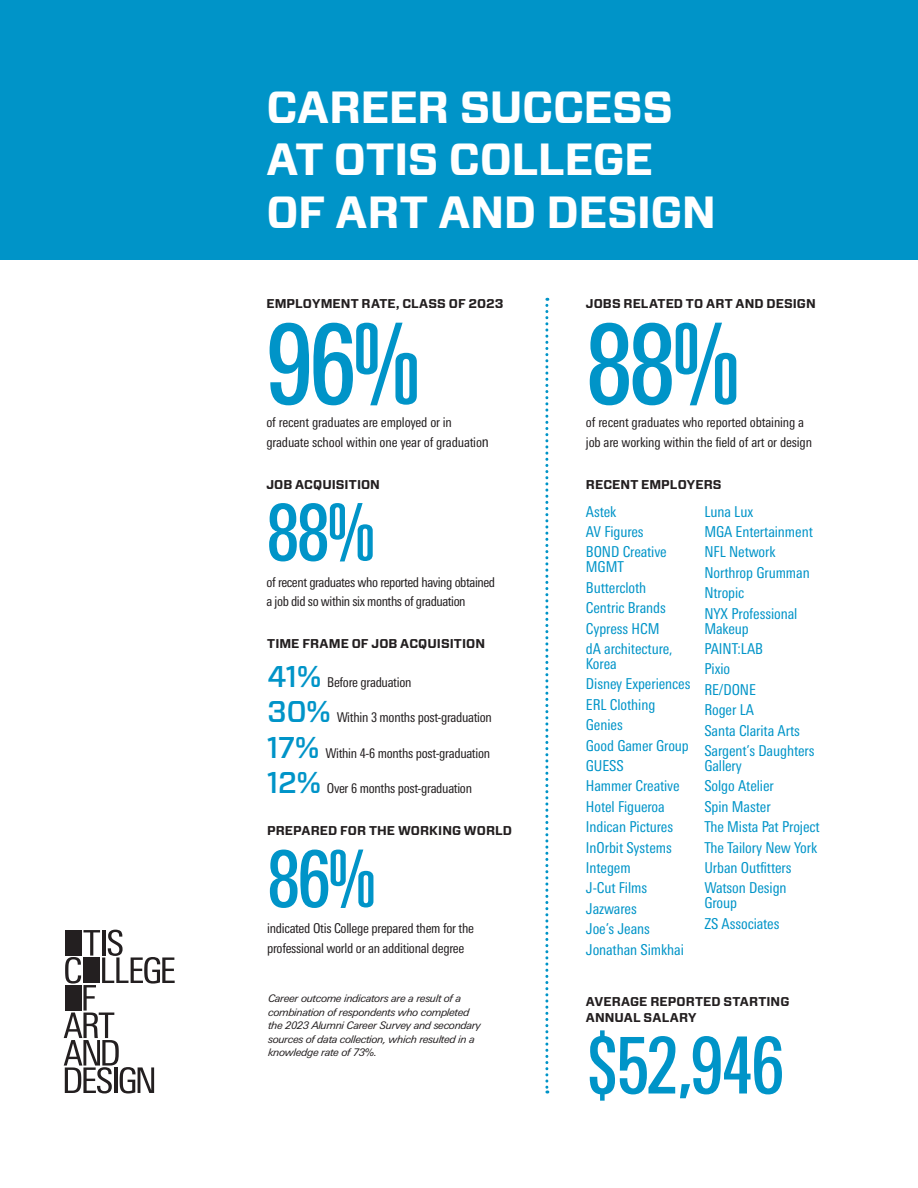
<style>
.page{position:relative;width:918px;height:1188px;background:#fff}
.page>*{position:absolute;margin:0;border:0;box-sizing:border-box;transform-origin:0 0}
.t1{font:500 112.5px "Linotype Univers Comp";color:#0094c8}
.t2{font:500 79.5px "Linotype Univers Comp";letter-spacing:-.035em;color:#0094c8}
.Section_2_-_Main_bod{font:700 45px/52.5px "Forza";letter-spacing:-.015em;color:#fff}
.Maifesto_Headline{font:500 30px "Forza";letter-spacing:-.02em;color:#0094c8}
.Section_2_-_Main_bod-2{font:condensed 15px/15px "Linotype Univers";letter-spacing:-.005em;color:#0094c8}
.Maifesto_Headline-2{font:condensed 13.5px/19.5px "Linotype Univers";letter-spacing:-.02em;color:#231f20}
.t3{font:700 12.75px/15.3px "Forza";letter-spacing:.005em;color:#231f20}
.Maifesto_Headline-3{font:italic 10.5px/13.5px "Linotype Univers Basic";letter-spacing:-.025em;color:#231f20}
.s1{font-size:15px}
</style>
<div class="page">
<div style="left:0;top:0;width:918px;height:259px;background:#0094c8"></div>
<svg style="left:64px;top:930px;width:111px;height:164px"></svg>
<svg style="left:545px;top:298px;width:3px;height:796px"></svg>
<p class="Section_2_-_Main_bod" style="left:266px;top:81px;width:451px">CAREER SUCCESS<br>AT OTIS COLLEGE<br>OF ART AND DESIGN</p>
<p class="t3" style="left:266px;top:296px;width:239px">EMPLOYMENT RATE, CLASS OF 2023</p>
<p class="t1" style="left:266px;top:301px;width:156px">96%</p>
<p class="Maifesto_Headline-2" style="left:266px;top:413px;width:224px">of recent graduates are employed or in graduate school within one year of graduatio<span class="s1">n</span></p>
<p class="t3" style="left:266px;top:477px;width:115px">JOB ACQUISITION</p>
<p class="t2" style="left:266px;top:487px;width:111px">88%</p>
<p class="Maifesto_Headline-2" style="left:266px;top:572px;width:230px">of recent graduates who reported having obtained a job did so within six months of graduation</p>
<p class="t3" style="left:267px;top:636px;width:219px">TIME FRAME OF JOB ACQUISITION</p>
<p class="Maifesto_Headline" style="left:267px;top:656px;width:56px">41%</p>
<p class="Maifesto_Headline-2" style="left:327px;top:672px;width:86px">Before graduation</p>
<p class="Maifesto_Headline" style="left:267px;top:692px;width:65px">30%</p>
<p class="Maifesto_Headline-2" style="left:337px;top:707px;width:157px">Within 3 months post-graduation</p>
<p class="Maifesto_Headline" style="left:267px;top:727px;width:54px">17%</p>
<p class="Maifesto_Headline-2" style="left:325px;top:743px;width:166px">Within 4-6 months post-graduation</p>
<p class="Maifesto_Headline" style="left:267px;top:763px;width:56px">12%</p>
<p class="Maifesto_Headline-2" style="left:327px;top:778px;width:147px">Over 6 months post-graduation</p>
<p class="t3" style="left:267px;top:823px;width:246px">PREPARED FOR THE WORKING WORLD</p>
<p class="t2" style="left:267px;top:834px;width:111px">86%</p>
<p class="Maifesto_Headline-2" style="left:267px;top:919px;width:208px">indicated Otis College prepared them for the professional world or an additional degree</p>
<p class="Maifesto_Headline-3" style="left:268px;top:992px;width:214px">Career outcome indicators are a result of a combination of respondents who completed the 2023 Alumni Career Survey and secondary sources of data collection, which resulted in a knowledge rate of 73%.</p>
<p class="t3" style="left:586px;top:296px;width:231px">JOBS RELATED TO ART AND DESIGN</p>
<p class="t1" style="left:586px;top:301px;width:156px">88%</p>
<p class="Maifesto_Headline-2" style="left:586px;top:413px;width:228px">of recent graduates who reported obtaining a job are working within the field of art or design</p>
<p class="t3" style="left:586px;top:477px;width:137px">RECENT EMPLOYERS</p>
<p class="Section_2_-_Main_bod-2" style="left:586px;top:504px;width:32px">Astek</p>
<p class="Section_2_-_Main_bod-2" style="left:586px;top:524px;width:59px">AV Figures</p>
<p class="Section_2_-_Main_bod-2" style="left:586px;top:544px;width:82px">BOND Creative<br>MGMT</p>
<p class="Section_2_-_Main_bod-2" style="left:586px;top:580px;width:62px">Buttercloth</p>
<p class="Section_2_-_Main_bod-2" style="left:586px;top:600px;width:81px">Centric Brands</p>
<p class="Section_2_-_Main_bod-2" style="left:586px;top:621px;width:75px">Cypress HCM</p>
<p class="Section_2_-_Main_bod-2" style="left:586px;top:641px;width:88px">dA architecture,<br>Korea</p>
<p class="Section_2_-_Main_bod-2" style="left:586px;top:676px;width:106px">Disney Experiences</p>
<p class="Section_2_-_Main_bod-2" style="left:586px;top:697px;width:71px">ERL Clothing</p>
<p class="Section_2_-_Main_bod-2" style="left:586px;top:717px;width:38px">Genies</p>
<p class="Section_2_-_Main_bod-2" style="left:586px;top:738px;width:104px">Good Gamer Group</p>
<p class="Section_2_-_Main_bod-2" style="left:586px;top:758px;width:39px">GUESS</p>
<p class="Section_2_-_Main_bod-2" style="left:586px;top:778px;width:95px">Hammer Creative</p>
<p class="Section_2_-_Main_bod-2" style="left:586px;top:799px;width:80px">Hotel Figueroa</p>
<p class="Section_2_-_Main_bod-2" style="left:586px;top:819px;width:89px">Indican Pictures</p>
<p class="Section_2_-_Main_bod-2" style="left:586px;top:840px;width:87px">InOrbit Systems</p>
<p class="Section_2_-_Main_bod-2" style="left:586px;top:860px;width:46px">Integem</p>
<p class="Section_2_-_Main_bod-2" style="left:586px;top:880px;width:63px">J-Cut Films</p>
<p class="Section_2_-_Main_bod-2" style="left:586px;top:901px;width:52px">Jazwares</p>
<p class="Section_2_-_Main_bod-2" style="left:586px;top:921px;width:66px">Joe’s Jeans</p>
<p class="Section_2_-_Main_bod-2" style="left:586px;top:942px;width:100px">Jonathan Simkhai</p>
<p class="Section_2_-_Main_bod-2" style="left:704px;top:504px;width:50px">Luna Lux</p>
<p class="Section_2_-_Main_bod-2" style="left:704px;top:524px;width:110px">MGA Entertainment</p>
<p class="Section_2_-_Main_bod-2" style="left:704px;top:544px;width:73px">NFL Network</p>
<p class="Section_2_-_Main_bod-2" style="left:704px;top:565px;width:107px">Northrop Grumman</p>
<p class="Section_2_-_Main_bod-2" style="left:704px;top:585px;width:41px">Ntropic</p>
<p class="Section_2_-_Main_bod-2" style="left:704px;top:606px;width:95px">NYX Professional<br>Makeup</p>
<p class="Section_2_-_Main_bod-2" style="left:704px;top:641px;width:60px">PAINT:LAB</p>
<p class="Section_2_-_Main_bod-2" style="left:704px;top:661px;width:27px">Pixio</p>
<p class="Section_2_-_Main_bod-2" style="left:704px;top:682px;width:53px">RE/DONE</p>
<p class="Section_2_-_Main_bod-2" style="left:704px;top:702px;width:51px">Roger LA</p>
<p class="Section_2_-_Main_bod-2" style="left:704px;top:723px;width:97px">Santa Clarita Arts</p>
<p class="Section_2_-_Main_bod-2" style="left:704px;top:743px;width:112px">Sargent’s Daughters<br>Gallery</p>
<p class="Section_2_-_Main_bod-2" style="left:704px;top:778px;width:71px">Solgo Atelier</p>
<p class="Section_2_-_Main_bod-2" style="left:704px;top:799px;width:68px">Spin Master</p>
<p class="Section_2_-_Main_bod-2" style="left:704px;top:819px;width:117px">The Mista Pat Project</p>
<p class="Section_2_-_Main_bod-2" style="left:704px;top:840px;width:114px">The Tailory New York</p>
<p class="Section_2_-_Main_bod-2" style="left:704px;top:860px;width:89px">Urban Outfitters</p>
<p class="Section_2_-_Main_bod-2" style="left:704px;top:880px;width:84px">Watson Design<br>Group</p>
<p class="Section_2_-_Main_bod-2" style="left:704px;top:916px;width:77px">ZS Associates</p>
<p class="t3" style="left:586px;top:994px;width:205px">AVERAGE REPORTED STARTING<br>ANNUAL SALARY</p>
<p class="t2" style="left:586px;top:1020px;width:200px">$52,946</p>
</div>
